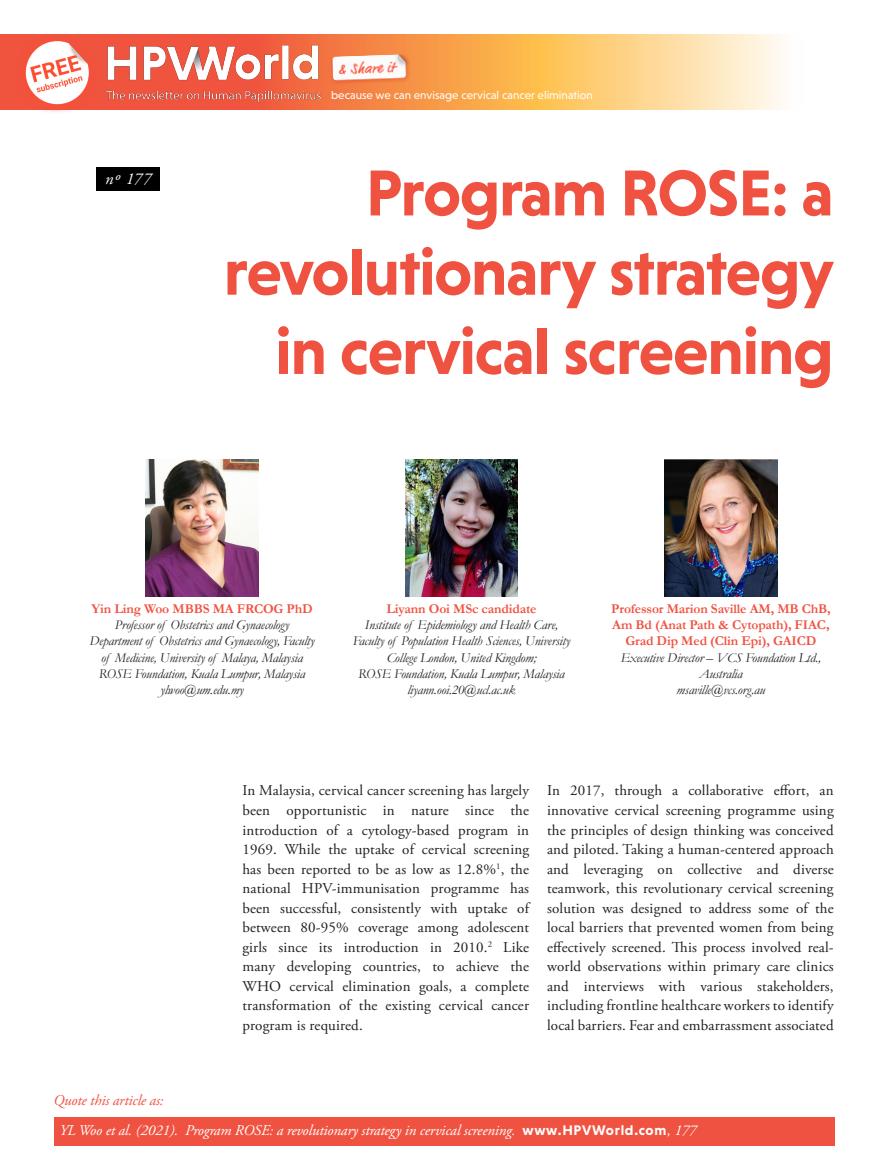
<style>
.page{position:relative;width:889px;height:1170px;background:#fff}
.page>*{position:absolute;margin:0;border:0;box-sizing:border-box;transform-origin:0 0}
.Titol_Article{font:700 66px/79.2px "Niveau Grotesk";letter-spacing:-.02em;color:#f05241;text-align:right}
.Titol_Article-2{font:italic 16.65px "Adobe Garamond Pro";color:#fff}
.texto_tirado_-_inter{font:15px/19.5px "Adobe Garamond Pro";letter-spacing:.01em;color:#231f20;text-align:justify}
.texto_tirado_-_inter-2{font:italic 15px "Adobe Garamond Pro";letter-spacing:-.01em;color:#fff}
.texto_tirado_-_inter-3{font:italic 15px "Adobe Garamond Pro";letter-spacing:-.01em;color:#f05241}
.t1{font:italic 13.5px/16.2px "Garamond";letter-spacing:-.01em;color:#231f20;text-align:center}
.t2{font:700 13.5px/16.2px "Garamond";letter-spacing:-.01em;color:#f05241;text-align:center}
.titulillo_pregunta{font:11.7px "Niveau Grotesk";color:#fff}
.s1{font-family:"Niveau Grotesk";font-weight:700;font-style:normal;font-size:14.1px}
</style>
<div class="page">
<svg style="left:0;top:35px;width:782px;height:75px;background:#fab371"></svg>
<img style="left:16px;top:34px;width:82px;height:79px">
<img style="left:105px;top:42px;width:218px;height:61px">
<img style="left:325px;top:54px;width:94px;height:31px">
<img style="left:146px;top:459px;width:112px;height:137px">
<img style="left:405px;top:459px;width:113px;height:137px">
<img style="left:664px;top:459px;width:113px;height:137px">
<div style="left:97px;top:167px;width:63px;height:23px;background:#000"></div>
<div style="left:54px;top:1116px;width:780px;height:29px;background:#f05241"></div>
<p class="titulillo_pregunta" style="left:331px;top:88px;width:263px">because we can envisage cervical cancer elimination</p>
<p class="Titol_Article-2" style="left:105px;top:168px;width:48px">nº 177</p>
<p class="Titol_Article" style="left:224px;top:153px;width:611px">Program ROSE: a revolutionary strategy in cervical screening</p>
<p class="t2" style="left:91px;top:600px;width:223px">Yin Ling Woo MBBS MA FRCOG PhD</p>
<p class="t1" style="left:115px;top:616px;width:176px">Professor of Obstetrics and Gynaecology</p>
<p class="t1" style="left:89px;top:632px;width:227px">Department of Obstetrics and Gynaecology, Faculty of Medicine, University of Malaya, Malaysia</p>
<p class="t1" style="left:99px;top:665px;width:208px">ROSE Foundation, Kuala Lumpur, Malaysia</p>
<p class="t1" style="left:160px;top:681px;width:85px">ylwoo@um.edu.my</p>
<p class="t2" style="left:386px;top:600px;width:151px">Liyann Ooi MSc candidate</p>
<p class="t1" style="left:353px;top:616px;width:219px">Institute of Epidemiology and Health Care,<br>Faculty of Population Health Sciences, University<br>College London, United Kingdom;</p>
<p class="t1" style="left:358px;top:665px;width:208px">ROSE Foundation, Kuala Lumpur, Malaysia</p>
<p class="t1" style="left:407px;top:681px;width:110px">liyann.ooi.20@ucl.ac.uk</p>
<p class="t2" style="left:611px;top:600px;width:221px">Professor Marion Saville AM, MB ChB,<br>Am Bd (Anat Path &amp; Cytopath), FIAC,<br>Grad Dip Med (Clin Epi), GAICD</p>
<p class="t1" style="left:620px;top:649px;width:202px">Executive Director – VCS Foundation Ltd.,<br>Australia</p>
<p class="t1" style="left:676px;top:681px;width:90px">msaville@vcs.org.au</p>
<p class="texto_tirado_-_inter" style="left:242px;top:781px;width:288px">In Malaysia, cervical cancer screening has largely been opportunistic in nature since the introduction of a cytology-based program in 1969. While the uptake of cervical screening has been reported to be as low as 12.8%<sup>1</sup>, the national HPV-immunisation programme has been successful, consistently with uptake of between 80-95% coverage among adolescent girls since its introduction in 2010.<sup>2</sup> Like many developing countries, to achieve the WHO cervical elimination goals, a complete transformation of the existing cervical cancer program is required.</p>
<p class="texto_tirado_-_inter" style="left:547px;top:781px;width:288px">In 2017, through a collaborative effort, an innovative cervical screening programme using the principles of design thinking was conceived and piloted. Taking a human-centered approach and leveraging on collective and diverse teamwork, this revolutionary cervical screening solution was designed to address some of the local barriers that prevented women from being effectively screened. This process involved real&shy;world observations within primary care clinics and interviews with various stakeholders, including frontline healthcare workers to identify local barriers. Fear and embarrassment associated</p>
<p class="texto_tirado_-_inter-3" style="left:54px;top:1091px;width:112px">Quote this article as:</p>
<p class="texto_tirado_-_inter-2" style="left:59px;top:1121px;width:638px">YL Woo et al. (2021). Program ROSE: a revolutionary strategy in cervical screening. <span class="s1">www.HPVWorld.com</span>, 177</p>
</div>
